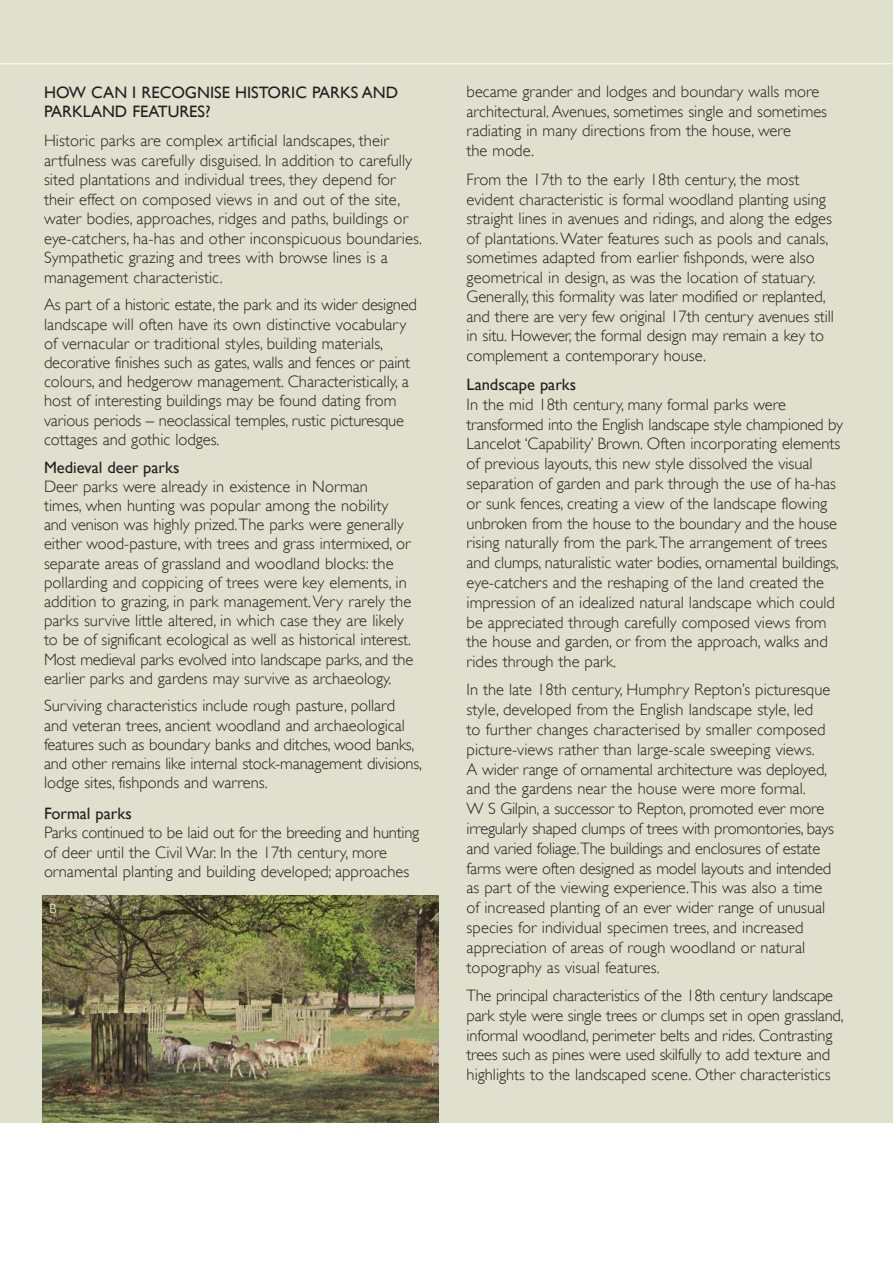
<style>
.page{position:relative;width:893px;height:1263px;background:#fff}
.page>*{position:absolute;margin:0;border:0;box-sizing:border-box;transform-origin:0 0}
.t1{font:300 16.5px/19.8px "Gill Sans";color:#231f20}
.t2{font:16.5px/19.5px "Gill Sans";color:#231f20}
.t3{font:300 13.5px "Gill Sans";color:#fff}
</style>
<div class="page">
<div style="left:0;top:0;width:892px;height:1123px;background:#dfe1ce"></div>
<img style="left:43px;top:895px;width:395px;height:228px">
<hr style="left:0;top:63px;width:892px;height:1px;background:#fff">
<p class="t2" style="left:44px;top:82px;width:356px">HOW CAN I RECOGNISE HISTORIC PARKS AND<br>PARKLAND FEATURES?</p>
<p class="t1" style="left:44px;top:131px;width:379px">Historic parks are complex artificial landscapes, their artfulness was carefully disguised. In addition to carefully sited plantations and individual trees, they depend for their effect on composed views in and out of the site, water bodies, approaches, ridges and paths, buildings or eye-catchers, ha-has and other inconspicuous boundaries.<br>Sympathetic grazing and trees with browse lines is a management characteristic.</p>
<p class="t1" style="left:44px;top:295px;width:374px;line-height:19.2px">As part of a historic estate, the park and its wider designed landscape will often have its own distinctive vocabulary of vernacular or traditional styles, building materials, decorative finishes such as gates, walls and fences or paint colours, and hedgerow management. Characteristically, a host of interesting buildings may be found dating from various periods – neoclassical temples, rustic picturesque cottages and gothic lodges.</p>
<p class="t2" style="left:44px;top:457px;width:137px">Medieval deer parks</p>
<p class="t1" style="left:44px;top:477px;width:371px;line-height:19.2px">Deer parks were already in existence in Norman<br>times, when hunting was popular among the nobility and venison was highly prized.The parks were generally either wood-pasture, with trees and grass intermixed, or separate areas of grassland and woodland blocks: the pollarding and coppicing of trees were key elements, in addition to grazing, in park management.Very rarely the parks survive little altered, in which case they are likely to be of significant ecological as well as historical interest.<br>Most medieval parks evolved into landscape parks, and the earlier parks and gardens may survive as archaeology.</p>
<p class="t1" style="left:44px;top:696px;width:379px;line-height:19.2px">Surviving characteristics include rough pasture, pollard and veteran trees, ancient woodland and archaeological features such as boundary banks and ditches, wood banks, and other remains like internal stock-management divisions, lodge sites, fishponds and warrens.</p>
<p class="t2" style="left:44px;top:804px;width:89px">Formal parks</p>
<p class="t1" style="left:44px;top:823px;width:376px">Parks continued to be laid out for the breeding and hunting of deer until the Civil War. In the 17th century, more ornamental planting and building developed; approaches</p>
<p class="t3" style="left:49px;top:901px;width:9px">B</p>
<p class="t1" style="left:466px;top:82px;width:362px">became grander and lodges and boundary walls more architectural. Avenues, sometimes single and sometimes radiating in many directions from the house, were<br>the mode.</p>
<p class="t1" style="left:466px;top:170px;width:369px">From the 17th to the early 18th century, the most evident characteristic is formal woodland planting using straight lines in avenues and ridings, and along the edges of plantations.Water features such as pools and canals, sometimes adapted from earlier fishponds, were also geometrical in design, as was the location of statuary.<br>Generally, this formality was later modified or replanted, and there are very few original 17th century avenues still in situ. However, the formal design may remain a key to complement a contemporary house.</p>
<p class="t2" style="left:466px;top:375px;width:111px">Landscape parks</p>
<p class="t1" style="left:466px;top:394px;width:378px">In the mid 18th century, many formal parks were transformed into the English landscape style championed by Lancelot ‘Capability’ Brown. Often incorporating elements of previous layouts, this new style dissolved the visual separation of garden and park through the use of ha-has or sunk fences, creating a view of the landscape flowing unbroken from the house to the boundary and the house rising naturally from the park.The arrangement of trees and clumps, naturalistic water bodies, ornamental buildings, eye-catchers and the reshaping of the land created the impression of an idealized natural landscape which could be appreciated through carefully composed views from the house and garden, or from the approach, walks and rides through the park.</p>
<p class="t1" style="left:466px;top:680px;width:369px">In the late 18th century, Humphry Repton’s picturesque style, developed from the English landscape style, led<br>to further changes characterised by smaller composed picture-views rather than large-scale sweeping views.<br>A wider range of ornamental architecture was deployed, and the gardens near the house were more formal.<br>W S Gilpin, a successor to Repton, promoted ever more irregularly shaped clumps of trees with promontories, bays and varied foliage.The buildings and enclosures of estate farms were often designed as model layouts and intended as part of the viewing experience.This was also a time of increased planting of an ever wider range of unusual species for individual specimen trees, and increased appreciation of areas of rough woodland or natural topography as visual features.</p>
<p class="t1" style="left:466px;top:986px;width:378px">The principal characteristics of the 18th century landscape park style were single trees or clumps set in open grassland, informal woodland, perimeter belts and rides. Contrasting trees such as pines were used skilfully to add texture and highlights to the landscaped scene. Other characteristics</p>
</div>
